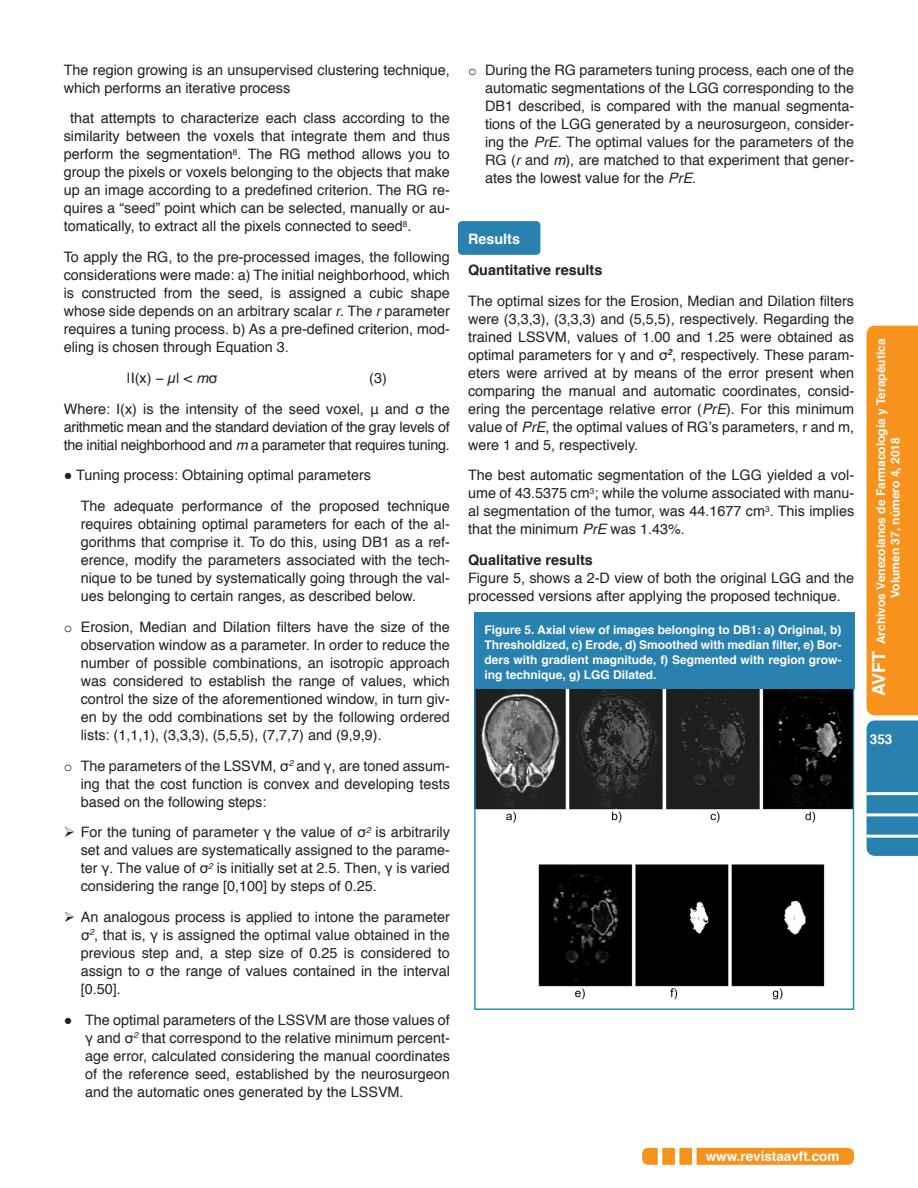
<style>
.page{position:relative;width:918px;height:1188px;background:#fff}
.page>*{position:absolute;margin:0;border:0;box-sizing:border-box;transform-origin:0 0}
.List_Paragraph{font:14.4px/18px "Helvetica";color:#231f20;text-align:justify}
.t1{font:700 14.4px "Helvetica";color:#231f20}
.t2{font:700 14.4px "Helvetica";color:#fff}
.t3{font:700 13.5px "Helvetica";color:#fff}
.t4{font:700 12px/15px "Helvetica";color:#fff;text-align:center}
.s1{font-style:italic}
.s2{font-family:"Courier New"}
.s3{font-size:18px}
</style>
<div class="page">
<div style="left:867px;top:721px;width:51px;height:135px;background:#2881ae"></div>
<div style="left:867px;top:326px;width:51px;height:389px;background:#f7931d"></div>
<hr style="left:867px;top:835px;width:51px;height:3px;background:#fff">
<hr style="left:867px;top:813px;width:51px;height:3px;background:#fff">
<hr style="left:867px;top:792px;width:51px;height:3px;background:#fff">
<div style="left:642px;top:1148px;width:212px;height:17px;background:#f7931d;border-radius:6px"></div>
<div style="left:692px;top:1139px;width:5px;height:33px;background:#fff"></div>
<hr style="left:675px;top:1140px;width:4px;height:33px;background:#fff">
<hr style="left:658px;top:1140px;width:4px;height:33px;background:#fff">
<div style="left:458px;top:221px;width:82px;height:34px;background:#2881ae;border-radius:4px"></div>
<img style="left:476px;top:689px;width:376px;height:311px">
<div style="left:474px;top:612px;width:380px;height:77px;background:#2881ae"></div>
<p class="List_Paragraph" style="left:64px;top:61px;width:388px">The region growing is an unsupervised clustering technique, which performs an iterative process</p>
<p class="List_Paragraph" style="left:64px;top:110px;width:388px;text-indent:6px">that attempts to characterize each class according to the similarity between the voxels that integrate them and thus perform the segmentation<sup>8</sup>. The RG method allows you to group the pixels or voxels belonging to the objects that make up an image according to a predefined criterion. The RG re&shy;quires a “seed” point which can be selected, manually or au&shy;tomatically, to extract all the pixels connected to seed<sup>8</sup>.</p>
<p class="List_Paragraph" style="left:64px;top:248px;width:388px">To apply the RG, to the pre-processed images, the following considerations were made: a) The initial neighborhood, which is constructed from the seed, is assigned a cubic shape whose side depends on an arbitrary scalar <span class="s1">r</span>. The <span class="s1">r</span> parameter requires a tuning process. b) As a pre-defined criterion, mod&shy;eling is chosen through Equation 3.</p>
<p class="List_Paragraph" style="left:127px;top:369px;width:92px">|I(x) − µ| &lt; <span class="s1">m</span>σ</p>
<p class="List_Paragraph" style="left:369px;top:369px;width:19px">(3)</p>
<p class="List_Paragraph" style="left:64px;top:400px;width:388px">Where: I(x) is the intensity of the seed voxel, μ and σ the arithmetic mean and the standard deviation of the gray levels of the initial neighborhood and <span class="s1">m</span> a parameter that requires tuning.</p>
<p class="List_Paragraph" style="left:64px;top:467px;width:309px">● Tuning process: Obtaining optimal parameters</p>
<p class="List_Paragraph" style="left:81px;top:497px;width:371px">The adequate performance of the proposed technique requires obtaining optimal parameters for each of the al&shy;gorithms that comprise it. To do this, using DB1 as a ref&shy;erence, modify the parameters associated with the tech&shy;nique to be tuned by systematically going through the val&shy;ues belonging to certain ranges, as described below.</p>
<p class="List_Paragraph" style="left:81px;top:618px;width:371px;text-indent:-17px"><span class="s2">o</span> Erosion, Median and Dilation filters have the size of the observation window as a parameter. In order to reduce the number of possible combinations, an isotropic approach was considered to establish the range of values, which control the size of the aforementioned window, in turn giv&shy;en by the odd combinations set by the following ordered lists: (1,1,1), (3,3,3), (5,5,5), (7,7,7) and (9,9,9).</p>
<p class="List_Paragraph" style="left:81px;top:757px;width:371px;text-indent:-17px"><span class="s2">o</span> The parameters of the LSSVM, σ<sup>2</sup> and γ, are toned assum&shy;ing that the cost function is convex and developing tests based on the following steps:</p>
<p class="List_Paragraph" style="left:81px;top:824px;width:371px;text-indent:-17px">➢ For the tuning of parameter γ the value of σ<sup>2</sup> is arbitrarily set and values are systematically assigned to the parame&shy;ter γ. The value of σ<sup>2</sup> is initially set at 2.5. Then, γ is varied considering the range [0,100] by steps of 0.25.</p>
<p class="List_Paragraph" style="left:81px;top:909px;width:371px;text-indent:-17px">➢ An analogous process is applied to intone the parameter σ<sup>2</sup>, that is, γ is assigned the optimal value obtained in the previous step and, a step size of 0.25 is considered to assign to σ the range of values contained in the interval [0.50].</p>
<p class="List_Paragraph" style="left:85px;top:1011px;width:366px;text-indent:-21px">● The optimal parameters of the LSSVM are those values of γ and σ<sup>2</sup> that correspond to the relative minimum percent&shy;age error, calculated considering the manual coordinates of the reference seed, established by the neurosurgeon and the automatic ones generated by the LSSVM.</p>
<p class="List_Paragraph" style="left:485px;top:61px;width:371px;text-indent:-17px"><span class="s2">o</span> During the RG parameters tuning process, each one of the automatic segmentations of the LGG corresponding to the DB1 described, is compared with the manual segmenta&shy;tions of the LGG generated by a neurosurgeon, consider&shy;ing the <span class="s1">PrE</span>. The optimal values for the parameters of the RG (<span class="s1">r</span> and <span class="s1">m</span>), are matched to that experiment that gener&shy;ates the lowest value for the <span class="s1">PrE</span>.</p>
<p class="t2" style="left:468px;top:227px;width:54px">Results</p>
<p class="t1" style="left:468px;top:258px;width:136px">Quantitative results</p>
<p class="List_Paragraph" style="left:468px;top:292px;width:388px">The optimal sizes for the Erosion, Median and Dilation filters were (3,3,3), (3,3,3) and (5,5,5), respectively. Regarding the trained LSSVM, values of 1.00 and 1.25 were obtained as optimal parameters for γ and σ<sup>2</sup>, respectively. These param&shy;eters were arrived at by means of the error present when comparing the manual and automatic coordinates, consid&shy;ering the percentage relative error (<span class="s1">PrE</span>). For this minimum value of <span class="s1">PrE</span>, the optimal values of RG’s parameters, r and m, were 1 and 5, respectively.</p>
<p class="List_Paragraph" style="left:468px;top:467px;width:388px">The best automatic segmentation of the LGG yielded a vol&shy;ume of 43.5375 cm<sup>3</sup>; while the volume associated with manu&shy;al segmentation of the tumor, was 44.1677 cm<sup>3</sup>. This implies that the minimum <span class="s1">PrE</span> was 1.43%.</p>
<p class="t1" style="left:468px;top:548px;width:126px">Qualitative results</p>
<p class="List_Paragraph" style="left:468px;top:569px;width:388px">Figure 5, shows a 2-D view of both the original LGG and the processed versions after applying the proposed technique.</p>
<p class="t4" style="left:484px;top:622px;width:359px;text-align:justify">Figure 5. Axial view of images belonging to DB1: a) Original, b)<br>Thresholdized, c) Erode, d) Smoothed with median filter, e) Bor&shy;ders with gradient magnitude, f) Segmented with region grow&shy;ing technique, g) LGG Dilated.</p>
<p class="t4" style="left:874px;top:696px;width:359px;line-height:14.4px;rotate:-90deg"><span class="s3">AVFT</span> Archivos Venezolanos de Farmacología y Terapéutica<br>Volumen 37, número 4, 2018</p>
<p class="t3" style="left:870px;top:729px;width:24px">353</p>
<p class="t3" style="left:706px;top:1145px;width:135px">www.revistaavft.com</p>
</div>
